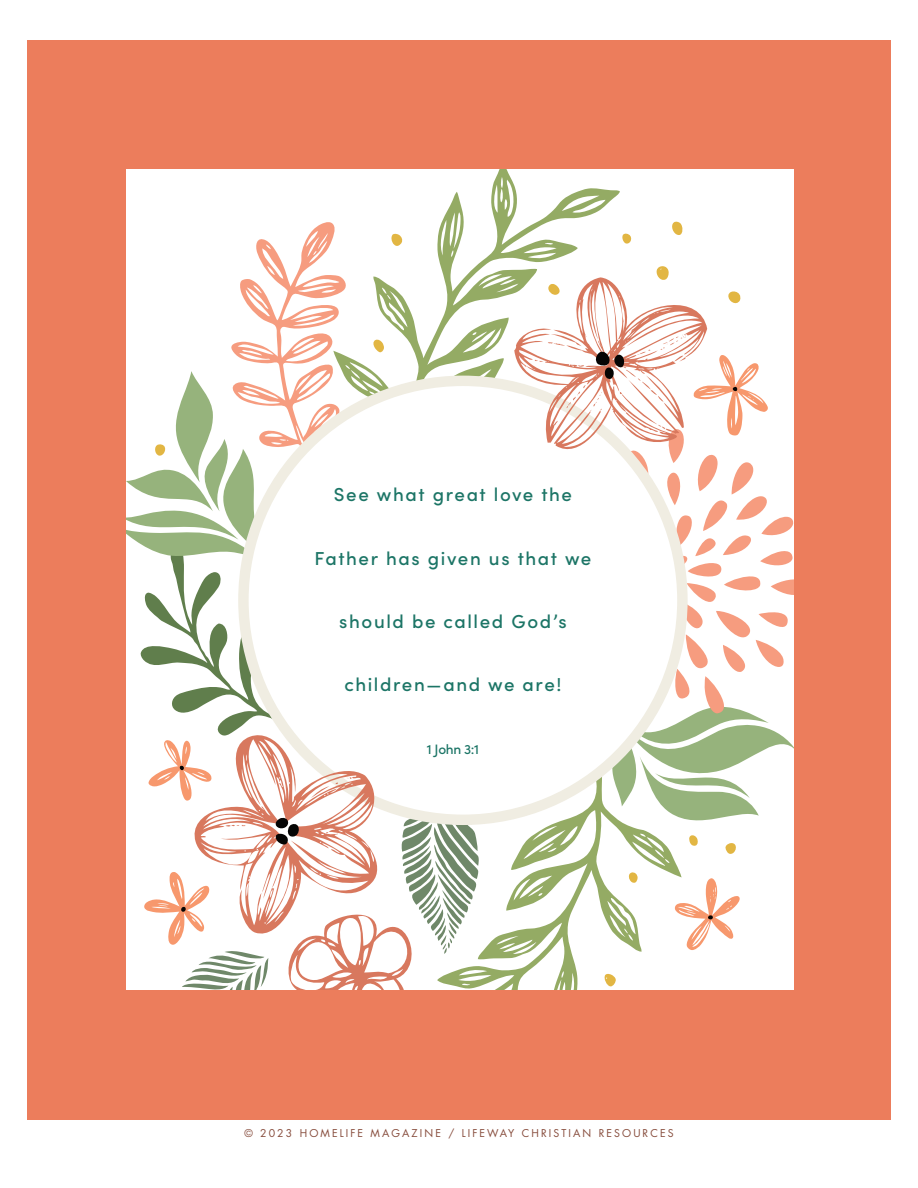
<style>
.page{position:relative;width:918px;height:1188px;background:#fff}
.page>*{position:absolute;margin:0;border:0;box-sizing:border-box;transform-origin:0 0}
.t1{font:500 18.75px "Sofia Pro";letter-spacing:.085em;color:#1c7566}
.t2{font:500 13.65px "Sofia Pro";color:#1c7566}
.t3{font:10.5px "Futura Std";letter-spacing:.2em;color:#864b3b}
</style>
<div class="page">
<div style="left:27px;top:40px;width:864px;height:1080px;background:#ec7d5c"></div>
<div style="left:126px;top:169px;width:668px;height:821px;background:#fff"></div>
<svg style="left:743px;top:714px;width:51px;height:102px"></svg>
<svg style="left:622px;top:221px;width:121px;height:633px"></svg>
<svg style="left:479px;top:737px;width:203px;height:253px"></svg>
<svg style="left:442px;top:169px;width:178px;height:213px"></svg>
<svg style="left:640px;top:461px;width:154px;height:253px"></svg>
<div style="left:238px;top:376px;width:450px;height:449px;background:#f0ede2;border-radius:50%"></div>
<div style="left:249px;top:386px;width:428px;height:429px;background:#fff;border-radius:50%"></div>
<svg style="left:126px;top:221px;width:353px;height:769px"></svg>
<svg style="left:674px;top:878px;width:66px;height:72px"></svg>
<svg style="left:514px;top:277px;width:254px;height:184px"></svg>
<p class="t1" style="left:334px;top:481px;width:240px">See what great love the</p>
<p class="t1" style="left:314px;top:544px;width:279px">Father has given us that we</p>
<p class="t1" style="left:339px;top:607px;width:229px">should be called God’s</p>
<p class="t1" style="left:344px;top:670px;width:219px">children—and we are!</p>
<p class="t2" style="left:427px;top:739px;width:54px">1 John 3:1</p>
<p class="t3" style="left:244px;top:1127px;width:431px">© 2023 HOMELIFE MAGAZINE / LIFEWAY CHRISTIAN RESOURCES</p>
</div>
